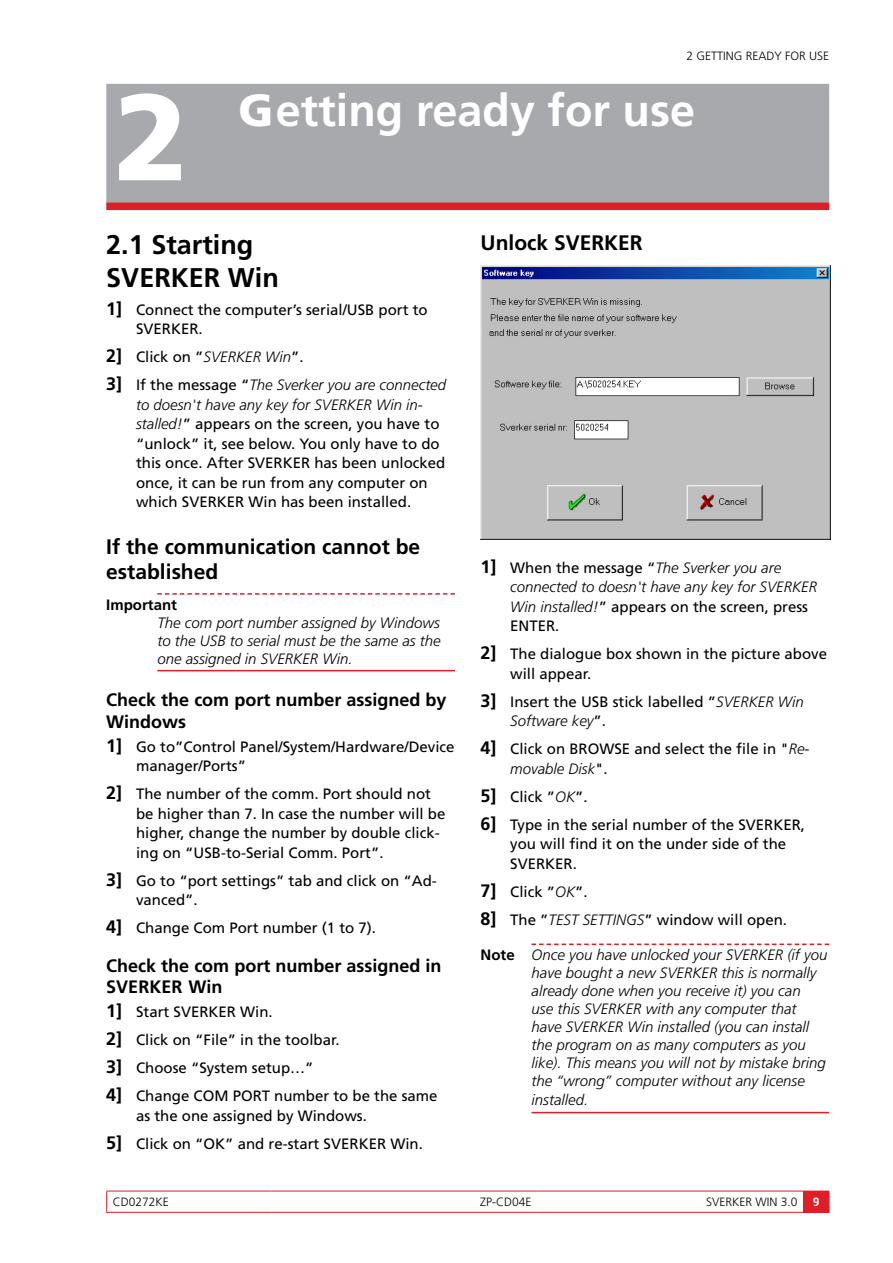
<style>
.page{position:relative;width:893px;height:1263px;background:#fff}
.page>*{position:absolute;margin:0;border:0;box-sizing:border-box;transform-origin:0 0}
.t1{font:900 122.4px "Frutiger LT Std";color:#fff}
.t2{font:700 45px "Frutiger LT Std";color:#fff}
.t3{font:700 27px/32.4px "Frutiger LT Std";color:#000}
.t4{font:700 21px/25.2px "Frutiger LT Std";color:#000}
.t5{font:700 18px/21.6px "Frutiger LT Std";color:#000}
.t6{font:15px/19.5px "Frutiger LT Std";color:#000}
.t7{font:italic 300 15px/18px "Frutiger LT Std";color:#000}
.t8{font:700 15px "Frutiger LT Std";color:#000}
.t9{font:300 12px "Frutiger LT Std";color:#000}
.t10{font:700 12px "Frutiger LT Std";color:#fff}
.s1{font-weight:900}
.s2{font-weight:700;font-size:18px}
.s3{font-weight:700;font-style:normal;font-size:18px}
.s4{font-weight:400;font-style:normal}
.s5{font-weight:300;font-style:italic}
.s6{font-weight:700;font-style:normal}
</style>
<div class="page">
<svg style="left:106px;top:1192px;width:1px;height:20px"></svg>
<hr style="left:106px;top:1191px;width:166px;height:1px;background:#df1e26">
<hr style="left:106px;top:1212px;width:166px;height:1px;background:#df1e26">
<hr style="left:272px;top:1191px;width:266px;height:1px;background:#df1e26">
<hr style="left:272px;top:1212px;width:266px;height:1px;background:#df1e26">
<hr style="left:538px;top:1191px;width:265px;height:1px;background:#df1e26">
<hr style="left:538px;top:1212px;width:265px;height:1px;background:#df1e26">
<svg style="left:803px;top:1191px;width:27px;height:22px"></svg>
<div style="left:106px;top:84px;width:723px;height:120px;background:#a7a9ac"></div>
<div style="left:106px;top:203px;width:723px;height:7px;background:#df1e26"></div>
<svg style="left:157px;top:593px;width:298px;height:2px"></svg>
<hr style="left:157px;top:670px;width:298px;height:1px;background:#df1e26">
<svg style="left:531px;top:943px;width:298px;height:2px"></svg>
<hr style="left:531px;top:1112px;width:298px;height:1px;background:#df1e26">
<img style="left:480px;top:265px;width:350px;height:275px">
<p class="t9" style="left:686px;top:49px;width:68px">2 GETTING READY</p>
<p class="t9" style="left:785px;top:49px;width:32px">FOR USE</p>
<h1 class="t1" style="left:114px;top:64px;width:76px">2</h1>
<h2 class="t2" style="left:238px;top:84px;width:458px"><span class="s1">G</span>etting ready for use</h2>
<h3 class="t3" style="left:106px;top:229px;width:174px">2.1 Starting<br>SVERKER Win</h3>
<p class="t6" style="left:136px;top:300px;width:293px;text-indent:-30px"><span class="s2">1]</span> Connect the computer’s serial/USB port to<br>SVERKER.</p>
<p class="t7" style="left:106px;top:343px;width:341px;line-height:28px"><span class="s3">2]</span> <span class="s4">Click on ”</span>SVERKER Win<span class="s4">”.<br></span><span class="s3">3]</span> <span class="s4">If the message “</span>The Sverker you are connected</p>
<p class="t6" style="left:136px;top:395px;width:311px"><span class="s5">to doesn't have any key for SVERKER Win in&shy;stalled!</span>” appears on the screen, you have to “unlock” it, see below. You only have to do this once. After SVERKER has been unlocked once, it can be run from any computer on which SVERKER Win has been installed.</p>
<h3 class="t4" style="left:106px;top:534px;width:315px">If the communication cannot be established</h3>
<p class="t8" style="left:106px;top:595px;width:72px">Important</p>
<p class="t7" style="left:157px;top:613px;width:285px;text-align:justify">The com port number assigned by Windows to the USB to serial must be the same as the one assigned in SVERKER Win.</p>
<p class="t5" style="left:106px;top:689px;width:342px">Check the com port number assigned by<br>Windows</p>
<p class="t6" style="left:136px;top:737px;width:320px;text-indent:-30px"><span class="s2">1]</span> Go to”Control Panel/System/Hardware/Device manager/Ports”</p>
<p class="t6" style="left:136px;top:784px;width:311px;text-indent:-30px"><span class="s2">2]</span> The number of the comm. Port should not be higher than 7. In case the number will be higher, change the number by double click&shy;ing on “USB-to-Serial Comm. Port”.</p>
<p class="t6" style="left:136px;top:871px;width:302px;text-indent:-30px"><span class="s2">3]</span> Go to “port settings” tab and click on “Ad&shy;vanced”.</p>
<p class="t6" style="left:106px;top:918px;width:271px"><span class="s2">4]</span> Change Com Port number (1 to 7).</p>
<p class="t5" style="left:106px;top:955px;width:337px">Check the com port number assigned in<br>SVERKER Win</p>
<p class="t6" style="left:106px;top:998px;width:333px;line-height:28px"><span class="s2">1]</span> Start SVERKER Win.<br><span class="s2">2]</span> Click on “File” in the toolbar.<br><span class="s2">3]</span> Choose “System setup…”<br><span class="s2">4]</span> Change COM PORT number to be the same</p>
<p class="t6" style="left:106px;top:1101px;width:318px;line-height:28px;text-indent:30px">as the one assigned by Windows.<br><span class="s2">5]</span> Click on “OK” and re-start SVERKER Win.</p>
<h3 class="t4" style="left:480px;top:230px;width:164px">Unlock SVERKER</h3>
<p class="t7" style="left:510px;top:558px;width:308px;line-height:19.5px;text-indent:-30px"><span class="s3">1]</span> <span class="s4">When the message “</span>The Sverker you are connected to doesn't have any key for SVERKER Win installed!<span class="s4">” appears on the screen, press ENTER.</span></p>
<p class="t6" style="left:510px;top:644px;width:318px;text-indent:-30px"><span class="s2">2]</span> The dialogue box shown in the picture above will appear.</p>
<p class="t6" style="left:510px;top:692px;width:295px;text-indent:-30px"><span class="s2">3]</span> Insert the USB stick labelled ”<span class="s5">SVERKER Win<br>Software key</span>”.</p>
<p class="t6" style="left:510px;top:739px;width:301px;text-indent:-30px"><span class="s2">4]</span> Click on BROWSE and select the file in "<span class="s5">Re&shy;movable Disk</span>".</p>
<p class="t6" style="left:480px;top:783px;width:326px;line-height:28px"><span class="s2">5]</span> Click ”<span class="s5">OK</span>”.<br><span class="s2">6]</span> Type in the serial number of the SVERKER,</p>
<p class="t6" style="left:510px;top:834px;width:277px">you will find it on the under side of the<br>SVERKER.</p>
<p class="t6" style="left:480px;top:878px;width:308px;line-height:28px"><span class="s2">7]</span> Click ”<span class="s5">OK</span>”.<br><span class="s2">8]</span> The ”<span class="s5">TEST SETTINGS</span>” window will open.</p>
<p class="t7" style="left:532px;top:946px;width:297px;text-indent:-51px"><span class="s6">Note</span> Once you have unlocked your SVERKER (if you have bought a new SVERKER this is normally already done when you receive it) you can<br>use this SVERKER with any computer that have SVERKER Win installed (you can install the program on as many computers as you like). This means you will not by mistake bring the “wrong” computer without any license</p>
<p class="t7" style="left:532px;top:1091px;width:58px">installed.</p>
<p class="t9" style="left:113px;top:1195px;width:58px">CD0272KE</p>
<p class="t9" style="left:480px;top:1195px;width:53px">ZP-CD04E</p>
<p class="t9" style="left:706px;top:1195px;width:93px">SVERKER WIN 3.0</p>
<p class="t10" style="left:813px;top:1195px;width:8px">9</p>
</div>
